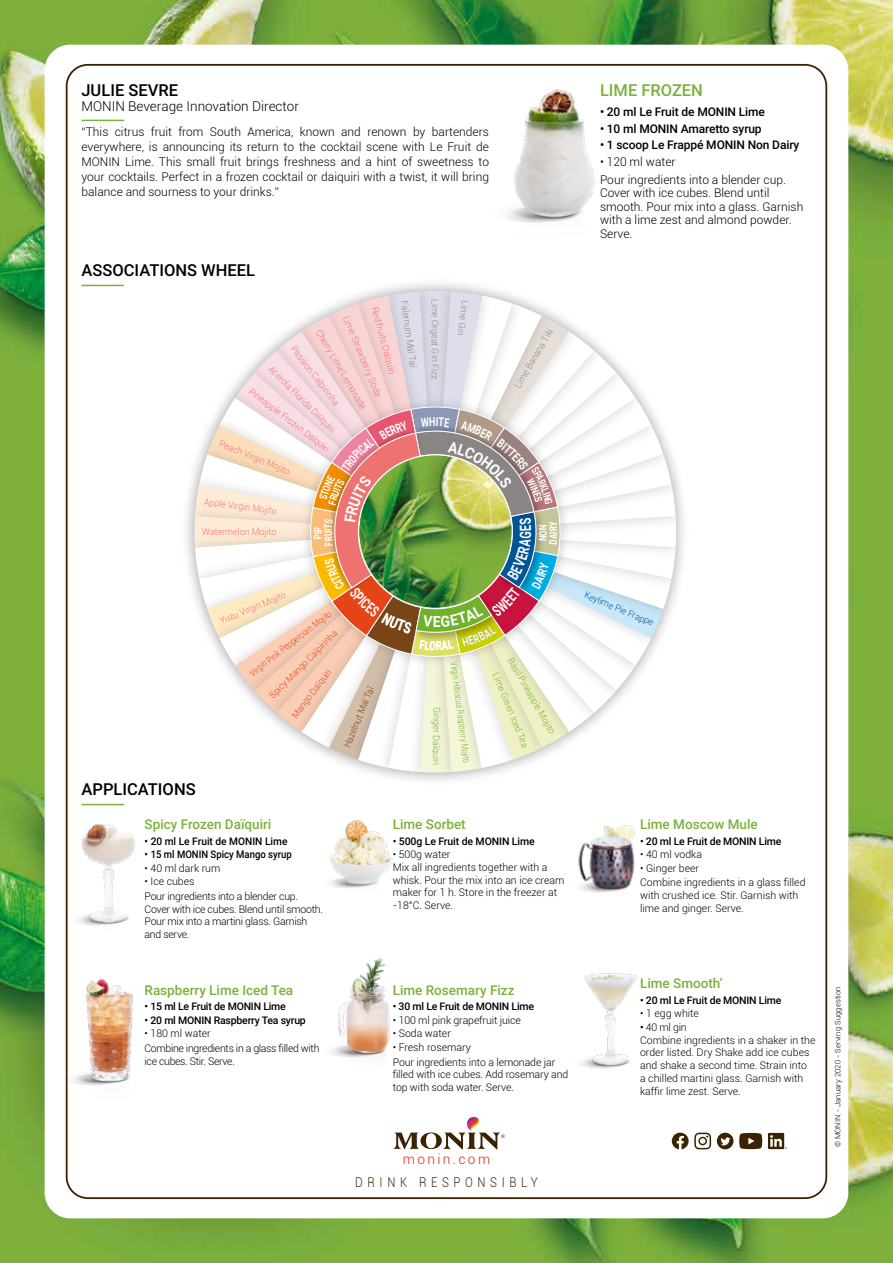
<style>
.page{position:relative;width:893px;height:1263px;background:#fff}
.page>*{position:absolute;margin:0;border:0;box-sizing:border-box;transform-origin:0 0}
.t1{font:500 16.5px "Roboto";color:#000}
.t2{font:500 16.5px "Roboto";color:#7cb03c}
.t3{font:700 15.15px "Roboto";color:#fff;scale:.92 1}
.t4{font:300 13.8px "Roboto";letter-spacing:.17em;color:#e2241d}
.t5{font:500 13.5px "Roboto";color:#7cb03c}
.t6{font:300 13.5px "Roboto";color:#000}
.t7{font:300 13.5px "Roboto";letter-spacing:.4em;color:#3b2200;scale:.85 1}
.t8{font:700 12.3px "Roboto";color:#fff;scale:.75 1}
.t9{font:300 12px/15px "Roboto";color:#000}
.t10{font:500 12px "Roboto";letter-spacing:-.01em;color:#000}
.t11{font:700 10.65px "Roboto";color:#fff;scale:.73 1}
.t12{font:300 10.5px/12.8px "Roboto";color:#000}
.t13{font:500 10.5px "Roboto";letter-spacing:-.02em;color:#000}
.t14{font:300 10.5px/12.8px "Roboto";letter-spacing:-.025em;color:#000}
.t15{font:300 10.5px/14.9px "Roboto";letter-spacing:-.03em;color:#000}
.t16{font:500 10.5px "Roboto";color:#000}
.t17{font:300 9.3px "Roboto";letter-spacing:-.005em;color:#ed7270;scale:.95 1}
.t18{font:300 9.3px "Roboto";letter-spacing:-.005em;color:#8a8585;scale:.95 1}
.t19{font:300 9.3px "Roboto";letter-spacing:-.005em;color:#70b22c;scale:.95 1}
.t20{font:300 9.3px "Roboto";color:#e64417;scale:.95 1}
.t21{font:300 9.3px "Roboto";letter-spacing:-.005em;color:#70b22c;scale:.76 1}
.t22{font:300 9.3px "Roboto";color:#e64417;scale:.83 1}
.t23{font:300 9.3px "Roboto";color:#005498;scale:.95 1}
.t24{font:300 9.3px "Roboto";color:#794518;scale:.95 1}
.t25{font:300 7.5px "Roboto";letter-spacing:.02em;color:#000}
.s1{font-weight:500}
</style>
<div class="page">
<img style="left:0;top:0;width:893px;height:1263px">
<div style="left:45px;top:45px;width:803px;height:1173px;background:#fff;border-radius:26px"></div>
<img style="left:190px;top:541px;width:5px;height:55px">
<hr style="left:81px;top:120px;width:43px;height:1px;background:#7cb03c">
<hr style="left:81px;top:285px;width:43px;height:1px;background:#7cb03c">
<hr style="left:81px;top:804px;width:43px;height:1px;background:#7cb03c">
<img style="left:65px;top:821px;width:70px;height:125px">
<img style="left:44px;top:968px;width:89px;height:139px">
<img style="left:331px;top:958px;width:59px;height:101px">
<img style="left:507px;top:89px;width:88px;height:134px">
<img style="left:581px;top:973px;width:56px;height:96px">
<svg style="left:394px;top:1117px;width:111px;height:32px"></svg>
<svg style="left:739px;top:1133px;width:23px;height:16px"></svg>
<svg style="left:717px;top:1133px;width:16px;height:16px"></svg>
<svg style="left:768px;top:1133px;width:19px;height:16px"></svg>
<svg style="left:672px;top:1132px;width:39px;height:17px"></svg>
<svg style="left:195px;top:291px;width:489px;height:602px"></svg>
<h1 class="t1" style="left:81px;top:78px;width:98px">JULIE SEVRE</h1>
<p class="t6" style="left:81px;top:96px;width:219px">MONIN Beverage Innovation Director</p>
<p class="t9" style="left:81px;top:124px;width:409px;text-align:justify">“This citrus fruit from South America, known and renown by bartenders everywhere, is announcing its return to the cocktail scene with Le Fruit de MONIN Lime. This small fruit brings freshness and a hint of sweetness to your cocktails. Perfect in a frozen cocktail or daiquiri with a twist, it will bring balance and sourness to your drinks.”</p>
<h1 class="t1" style="left:81px;top:258px;width:175px">ASSOCIATIONS WHEEL</h1>
<p class="t18" style="left:411px;top:300px;width:72px;rotate:82deg">Falernum Maï Taï</p>
<p class="t17" style="left:381px;top:305px;width:75px;rotate:75deg">Red fruits Daïquiri</p>
<p class="t17" style="left:351px;top:314px;width:93px;rotate:67deg">Lime Strawberry Soda</p>
<p class="t17" style="left:324px;top:327px;width:97px;rotate:60deg">Cherry Lime Lemonade</p>
<p class="t17" style="left:298px;top:343px;width:78px;rotate:52deg">Passion Caïpirinha</p>
<p class="t17" style="left:275px;top:363px;width:96px;rotate:45deg">Acerola Florida Daïquiri</p>
<p class="t17" style="left:254px;top:385px;width:105px;rotate:37deg">Pineapple Frozen Daïquiri</p>
<p class="t17" style="left:222px;top:437px;width:81px;rotate:22deg">Peach Virgin Mojito</p>
<p class="t17" style="left:205px;top:496px;width:79px;rotate:7deg">Apple Virgin Mojito</p>
<p class="t17" style="left:202px;top:526px;width:80px">Watermelon Mojito</p>
<p class="t11" style="left:310px;top:534px;width:5px;rotate:-90deg">I</p>
<p class="t18" style="left:441px;top:299px;width:86px;rotate:90deg">Lime Orgeat Gin Fizz</p>
<p class="t18" style="left:472px;top:301px;width:38px;rotate:97deg">Lime Gin</p>
<p class="t18" style="left:512px;top:384px;width:72px;rotate:-60deg">Lime Banana Tiki</p>
<h1 class="t2" style="left:600px;top:78px;width:105px">LIME FROZEN</h1>
<p class="t10" style="left:600px;top:104px;width:166px">• 20 ml Le Fruit de MONIN Lime</p>
<p class="t10" style="left:600px;top:120px;width:163px">• 10 ml MONIN Amaretto syrup</p>
<p class="t10" style="left:600px;top:137px;width:201px">• 1 scoop Le Frappé MONIN Non Dairy</p>
<p class="t9" style="left:600px;top:152px;width:187px;line-height:17.7px">• 120 ml water<br>Pour ingredients into a blender cup.</p>
<p class="t9" style="left:600px;top:186px;width:205px;line-height:13.5px">Cover with ice cubes. Blend until smooth. Pour mix into a glass. Garnish with a lime zest and almond powder.<br>Serve.</p>
<p class="t17" style="left:218px;top:616px;width:76px;rotate:-23deg">Yuzu Virgin Mojito</p>
<p class="t22" style="left:247px;top:669px;width:123px;rotate:-38deg">Virgin Pink Peppercorn Mojito</p>
<p class="t20" style="left:266px;top:692px;width:98px;rotate:-45deg">Spicy Mango Caïpirinha</p>
<p class="t20" style="left:289px;top:713px;width:64px;rotate:-53deg">Mango Daïquiri</p>
<p class="t24" style="left:341px;top:745px;width:70px;rotate:-68deg">Hazelnut Maï Taï</p>
<h1 class="t1" style="left:81px;top:777px;width:116px">APPLICATIONS</h1>
<p class="t5" style="left:145px;top:815px;width:128px">Spicy Frozen Daïquiri</p>
<p class="t16" style="left:145px;top:833px;width:144px">• 20 ml Le Fruit de MONIN Lime</p>
<p class="t16" style="left:145px;top:847px;width:149px">• 15 ml MONIN Spicy Mango syrup</p>
<p class="t12" style="left:145px;top:861px;width:77px">• 40 ml dark rum</p>
<p class="t14" style="left:145px;top:873px;width:155px;line-height:14.9px">• Ice cubes<br>Pour ingredients into a blender cup.</p>
<p class="t14" style="left:145px;top:902px;width:180px">Cover with ice cubes. Blend until smooth.<br>Pour mix into a martini glass. Garnish and serve.</p>
<p class="t5" style="left:145px;top:980px;width:150px">Raspberry Lime Iced Tea</p>
<p class="t13" style="left:145px;top:999px;width:143px">• 15 ml Le Fruit de MONIN Lime</p>
<p class="t13" style="left:145px;top:1012px;width:163px">• 20 ml MONIN Raspberry Tea syrup</p>
<p class="t15" style="left:145px;top:1026px;width:176px">• 180 ml water<br>Combine ingredients in a glass filled with</p>
<p class="t15" style="left:145px;top:1053px;width:92px">ice cubes. Stir. Serve.</p>
<h2 class="t3" style="left:433px;top:611px;width:10px">E</h2>
<p class="t8" style="left:429px;top:637px;width:10px">O</p>
<p class="t19" style="left:443px;top:707px;width:62px;rotate:90deg">Ginger Daïquiri</p>
<p class="t19" style="left:516px;top:655px;width:92px;rotate:60deg">Basil Pineapple Mojito</p>
<p class="t21" style="left:461px;top:661px;width:135px;rotate:83deg">Virgin Hibiscus Raspberry Mojito</p>
<p class="t19" style="left:502px;top:670px;width:86px;rotate:68deg">Lime Green Iced Tea</p>
<p class="t23" style="left:588px;top:588px;width:80px;rotate:23deg">Keylime Pie Frappe</p>
<p class="t5" style="left:393px;top:815px;width:75px">Lime Sorbet</p>
<p class="t13" style="left:393px;top:833px;width:143px">• 500g Le Fruit de MONIN Lime</p>
<p class="t12" style="left:393px;top:848px;width:173px">• 500g water<br>Mix all ingredients together with a whisk. Pour the mix into an ice cream maker for 1 h. Store in the freezer at -18°C. Serve.</p>
<p class="t5" style="left:640px;top:815px;width:119px">Lime Moscow Mule</p>
<p class="t13" style="left:640px;top:833px;width:143px">• 20 ml Le Fruit de MONIN Lime</p>
<p class="t12" style="left:640px;top:848px;width:63px">• 40 ml vodka</p>
<p class="t12" style="left:640px;top:860px;width:167px;line-height:14.9px">• Ginger beer<br>Combine ingredients in a glass filled</p>
<p class="t12" style="left:640px;top:889px;width:160px">with crushed ice. Stir. Garnish with lime and ginger. Serve.</p>
<p class="t5" style="left:393px;top:980px;width:123px">Lime Rosemary Fizz</p>
<p class="t13" style="left:393px;top:999px;width:143px">• 30 ml Le Fruit de MONIN Lime</p>
<p class="t12" style="left:393px;top:1013px;width:130px">• 100 ml pink grapefruit juice</p>
<p class="t12" style="left:393px;top:1027px;width:60px">• Soda water</p>
<p class="t12" style="left:393px;top:1039px;width:164px;line-height:14.9px">• Fresh rosemary<br>Pour ingredients into a lemonade jar</p>
<p class="t12" style="left:393px;top:1068px;width:177px">filled with ice cubes. Add rosemary and top with soda water. Serve.</p>
<p class="t5" style="left:640px;top:974px;width:84px">Lime Smooth’</p>
<p class="t13" style="left:640px;top:993px;width:143px">• 20 ml Le Fruit de MONIN Lime</p>
<p class="t12" style="left:640px;top:1007px;width:60px">• 1 egg white</p>
<p class="t12" style="left:640px;top:1020px;width:177px"><span class="s1">•</span> 40 ml gin<br>Combine ingredients in a shaker in the order listed. Dry Shake add ice cubes and shake a second time. Strain into<br>a chilled martini glass. Garnish with kaffir lime zest. Serve.</p>
<h3 class="t4" style="left:403px;top:1149px;width:89px">monin.com</h3>
<p class="t7" style="left:355px;top:1173px;width:216px">DRINK RESPONSIBLY</p>
<p class="t25" style="left:833px;top:1147px;width:162px;rotate:-90deg">© MONIN - January 2020 - Serving Suggestion</p>
</div>
